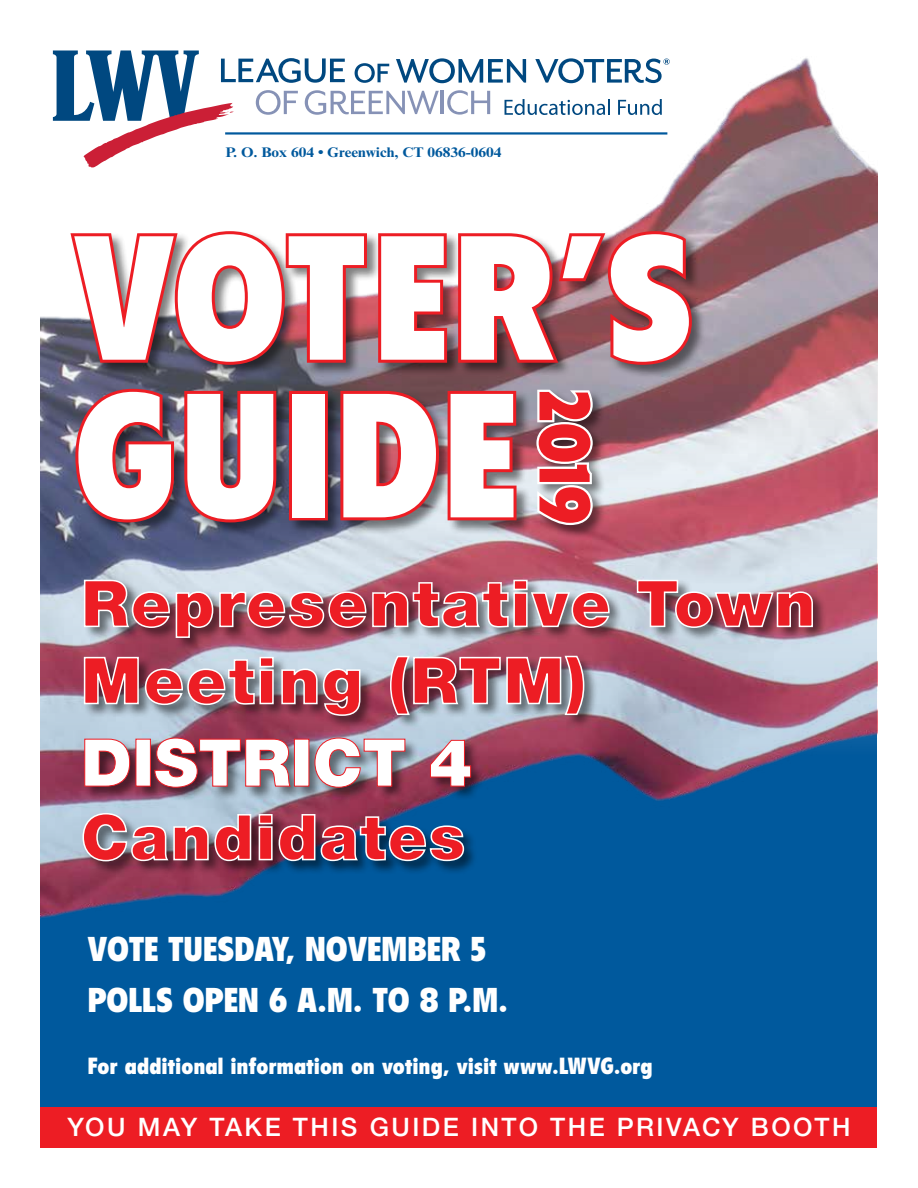
<style>
.page{position:relative;width:918px;height:1188px;background:#fff}
.page>*{position:absolute;margin:0;border:0;box-sizing:border-box;transform-origin:0 0}
.t1{font:900 condensed 173.4px/157.6px "Flyer LT Std";letter-spacing:.03em;color:#fff}
.t2{font:900 condensed 70.35px "Flyer LT Std";color:#ed1d24}
.t3{font:900 65.85px "Helvetica Neue LT Std";color:#fff}
.t4{font:900 64.2px/77.1px "Helvetica Neue LT Std";letter-spacing:.03em;color:#ed1d24}
.t5{font:900 62.7px "Helvetica Neue LT Std";letter-spacing:.03em;color:#ed1d24}
.t6{font:900 condensed 33.9px/50.7px "Flyer LT Std";color:#fff}
.t7{font:500 25.5px "Helvetica Neue LT Std";letter-spacing:.095em;color:#fff}
.t8{font:900 condensed 22.95px "Flyer LT Std";letter-spacing:.015em;color:#fff}
.t9{font:700 13.95px "Times New Roman MT Std";color:#00599d;scale:1.1 1}
</style>
<div class="page">
<div style="left:40px;top:351px;width:838px;height:797px;background:#00599d"></div>
<img style="left:40px;top:58px;width:838px;height:870px">
<div style="left:70px;top:231px;width:636px;height:306px;background:#000;opacity:.5"></div>
<img style="left:67px;top:228px;width:628px;height:140px">
<svg style="left:72px;top:386px;width:207px;height:139px;background:#6b3c4b"></svg>
<div style="left:289px;top:391px;width:39px;height:129px;border:6px solid #ed1d24"></div>
<svg style="left:337px;top:388px;width:183px;height:135px;background:#8a4a52"></svg>
<div style="left:536px;top:389px;width:71px;height:150px;background:#000;opacity:.5"></div>
<svg style="left:533px;top:387px;width:62px;height:140px;background:#b0a0a6"></svg>
<div style="left:82px;top:579px;width:745px;height:296px;background:#000;opacity:.5"></div>
<img style="left:83px;top:579px;width:527px;height:60px">
<img style="left:636px;top:579px;width:178px;height:50px">
<svg style="left:83px;top:656px;width:191px;height:50px;background:#9b8d99"></svg>
<svg style="left:281px;top:668px;width:80px;height:49px;background:#98818d"></svg>
<svg style="left:389px;top:654px;width:196px;height:62px;background:#988390"></svg>
<svg style="left:84px;top:738px;width:46px;height:49px;background:#7d4353"></svg>
<div style="left:136px;top:739px;width:15px;height:48px;border:1px solid #ed1d24"></div>
<img style="left:154px;top:737px;width:137px;height:51px">
<div style="left:294px;top:739px;width:15px;height:48px;border:1px solid #ed1d24"></div>
<img style="left:314px;top:737px;width:92px;height:51px">
<svg style="left:430px;top:740px;width:41px;height:47px;background:#813d4f"></svg>
<svg style="left:82px;top:812px;width:170px;height:50px;background:#9b9aa7"></svg>
<img style="left:258px;top:813px;width:207px;height:49px">
<svg style="left:53px;top:50px;width:617px;height:118px"></svg>
<hr style="left:225px;top:132px;width:442px;height:3px;background:#00599d">
<div style="left:40px;top:1107px;width:838px;height:41px;background:#ed1d24"></div>
<p class="t9" style="left:225px;top:144px;width:253px">P. O. Box 604 • Greenwich, CT 06836-0604</p>
<h1 class="t1" style="left:74px;top:221px;width:620px">VOTER’S<br>GUIDE</h1>
<h2 class="t2" style="left:606px;top:390px;width:136px;rotate:90deg">2019</h2>
<h3 class="t4" style="left:81px;top:565px;width:736px">Representative Town<br>Meeting (RTM)</h3>
<h3 class="t3" style="left:81px;top:723px;width:393px">DISTRICT 4</h3>
<h3 class="t5" style="left:81px;top:800px;width:386px">Candidates</h3>
<h3 class="t6" style="left:88px;top:924px;width:422px">VOTE TUESDAY, NOVEMBER 5<br>POLLS OPEN 6 A.M. TO 8 P.M.</h3>
<p class="t8" style="left:88px;top:1053px;width:566px">For additional information on voting, visit www.LWVG.org</p>
<p class="t7" style="left:67px;top:1112px;width:785px">YOU MAY TAKE THIS GUIDE INTO THE PRIVACY BOOTH</p>
</div>
